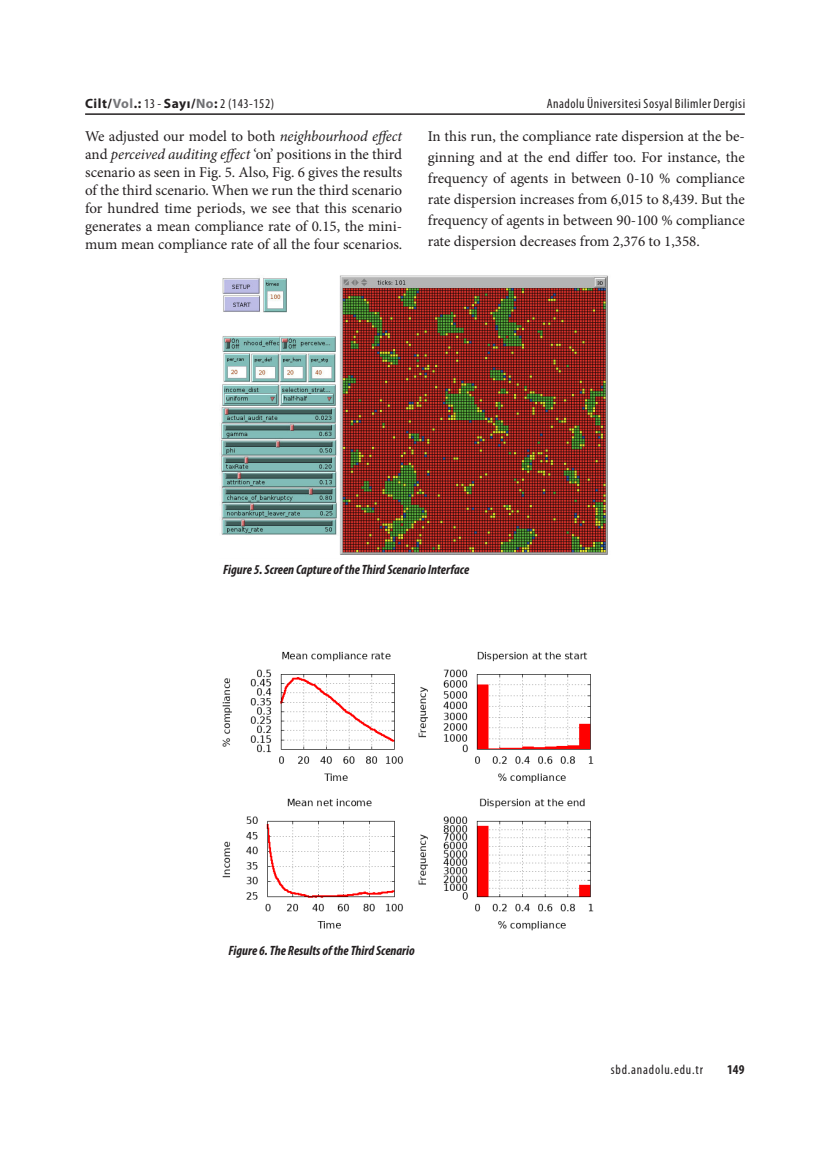
<style>
.page{position:relative;width:830px;height:1170px;background:#fff}
.page>*{position:absolute;margin:0;border:0;box-sizing:border-box;transform-origin:0 0}
.Ana_Metin{font:15px/18px "Minion Pro";color:#231f20;text-align:justify}
.tablo-şekil{font:italic 700 condensed 13.5px "Myriad Pro";color:#231f20}
.t1{font:condensed 13.5px "Myriad Pro";letter-spacing:.04em;color:#231f20}
.t2{font:700 13.5px "Myriad Pro";letter-spacing:.04em;color:#231f20}
.t3{font:condensed 13.5px "Myriad Pro";letter-spacing:.06em;color:#231f20}
.t4{font:700 condensed 13.5px "Myriad Pro";color:#231f20}
.s1{color:#757679}
.s2{font-weight:400;font-stretch:condensed}
.s3{color:#6f7073}
.s4{font-style:italic}
</style>
<div class="page">
<hr style="left:85px;top:113px;width:659px;height:2px;background:#231f20">
<img style="left:220px;top:275px;width:388px;height:280px">
<img style="left:222px;top:651px;width:372px;height:280px">
<p class="t2" style="left:85px;top:95px;width:190px">Cilt/<span class="s1">Vol</span>.: <span class="s2">13 -</span> Sayı/<span class="s3">No</span>: <span class="s2">2 (143-152)</span></p>
<p class="t1" style="left:546px;top:95px;width:200px">Anadolu Üniversitesi Sosyal Bilimler Dergisi</p>
<p class="Ana_Metin" style="left:85px;top:128px;width:318px">We adjusted our model to both <span class="s4">neighbourhood effect </span>and <span class="s4">perceived auditing effect</span> ‘on’ positions in the third scenario as seen in Fig. 5. Also, Fig. 6 gives the results of the third scenario. When we run the third scenario for hundred time periods, we see that this scenario generates a mean compliance rate of 0.15, the mini&shy;mum mean compliance rate of all the four scenarios.</p>
<p class="Ana_Metin" style="left:427px;top:126px;width:318px;line-height:21px">In this run, the compliance rate dispersion at the be&shy;ginning and at the end differ too. For instance, the frequency of agents in between 0-10 % compliance rate dispersion increases from 6,015 to 8,439. But the frequency of agents in between 90-100 % compliance rate dispersion decreases from 2,376 to 1,358.</p>
<p class="tablo-şekil" style="left:223px;top:560px;width:247px">Figure 5. Screen Capture of the Third Scenario Interface</p>
<p class="tablo-şekil" style="left:228px;top:942px;width:188px">Figure 6. The Results of the Third Scenario</p>
<p class="t3" style="left:610px;top:1061px;width:94px">sbd.anadolu.edu.tr</p>
<p class="t4" style="left:726px;top:1060px;width:19px">149</p>
</div>
